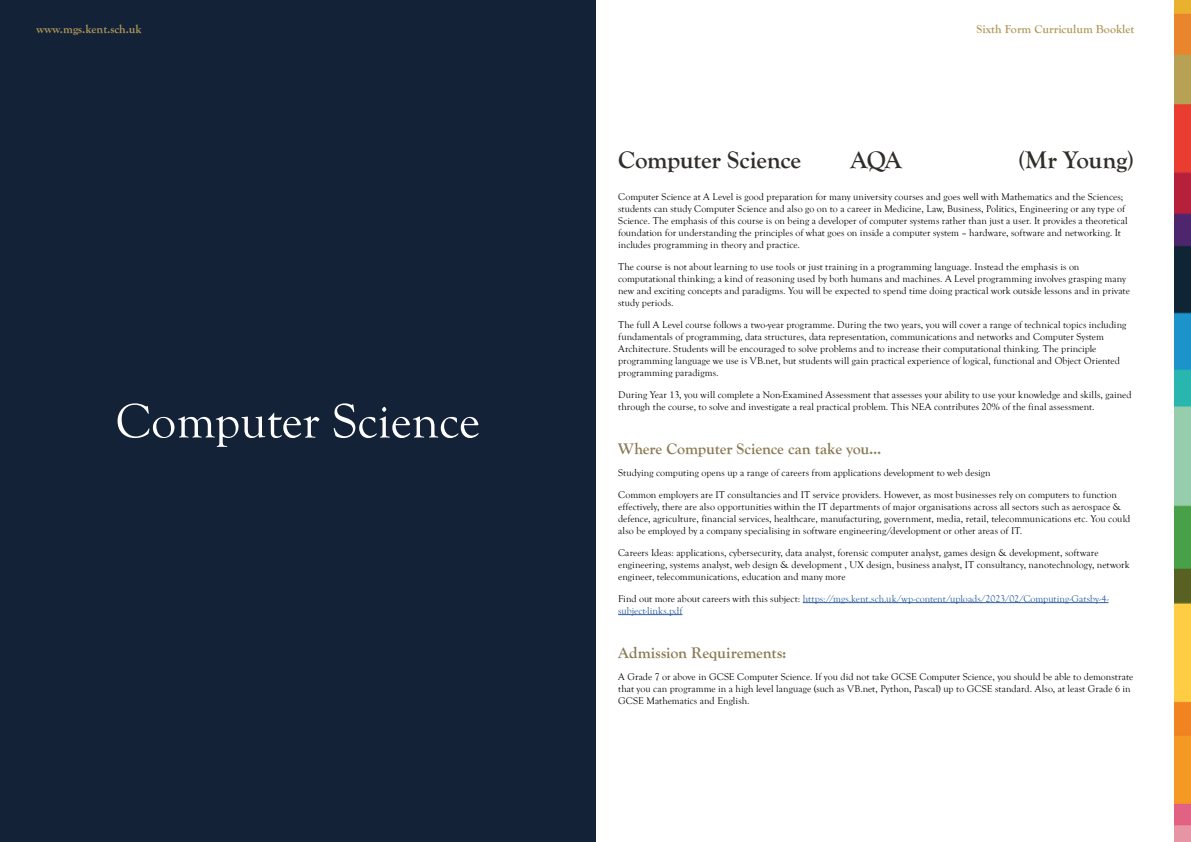
<style>
.page{position:relative;width:1191px;height:842px;background:#fff}
.page>*{position:absolute;margin:0;border:0;box-sizing:border-box;transform-origin:0 0}
.t1{font:50px "Goudy Old Style T";color:#fff}
.t2{font:700 25px "Goudy Old Style T";letter-spacing:-.015em;color:#312e29}
.t3{font:700 16px "Goudy Old Style T";letter-spacing:-.005em;color:#887850}
.t4{font:700 12px "Goudy Old Style T";color:#af995a}
.t5{font:10px/12px "Goudy Old Style T";letter-spacing:.005em;color:#000}
.t6{font:10px/12px "Goudy Old Style T";color:#275b9b}
.s1{color:#000}
</style>
<div class="page">
<div style="left:0;top:0;width:595px;height:842px;background:#132237"></div>
<img style="left:1174px;top:0;width:17px;height:842px">
<hr style="left:803px;top:602px;width:305px;height:1px;background:#275b9b">
<hr style="left:618px;top:614px;width:64px;height:1px;background:#275b9b">
<p class="t4" style="left:37px;top:23px;width:107px">www.mgs.kent.sch.uk</p>
<p class="t4" style="left:976px;top:23px;width:159px">Sixth Form Curriculum Booklet</p>
<h1 class="t1" style="left:116px;top:394px;width:366px">Computer Science</h1>
<h2 class="t2" style="left:618px;top:146px;width:184px">Computer Science</h2>
<h2 class="t2" style="left:850px;top:146px;width:53px">AQA</h2>
<h2 class="t2" style="left:1018px;top:146px;width:118px">(Mr Young)</h2>
<p class="t5" style="left:618px;top:191px;width:511px">Computer Science at A Level is good preparation for many university courses and goes well with Mathematics and the Sciences; students can study Computer Science and also go on to a career in Medicine, Law, Business, Politics, Engineering or any type of Science. The emphasis of this course is on being a developer of computer systems rather than just a user. It provides a theoretical foundation for understanding the principles of what goes on inside a computer system – hardware, software and networking. It includes programming in theory and practice.</p>
<p class="t5" style="left:618px;top:261px;width:513px">The course is not about learning to use tools or just training in a programming language. Instead the emphasis is on computational thinking; a kind of reasoning used by both humans and machines. A Level programming involves grasping many new and exciting concepts and paradigms. You will be expected to spend time doing practical work outside lessons and in private study periods.</p>
<p class="t5" style="left:618px;top:319px;width:510px">The full A Level course follows a two-year programme. During the two years, you will cover a range of technical topics including fundamentals of programming, data structures, data representation, communications and networks and Computer System Architecture. Students will be encouraged to solve problems and to increase their computational thinking. The principle programming language we use is VB.net, but students will gain practical experience of logical, functional and Object Oriented programming paradigms.</p>
<p class="t5" style="left:618px;top:389px;width:515px">During Year 13, you will complete a Non-Examined Assessment that assesses your ability to use your knowledge and skills, gained through the course, to solve and investigate a real practical problem. This NEA contributes 20% of the final assessment.</p>
<h3 class="t3" style="left:618px;top:439px;width:265px">Where Computer Science can take you...</h3>
<p class="t5" style="left:618px;top:467px;width:374px">Studying computing opens up a range of careers from applications development to web design</p>
<p class="t5" style="left:618px;top:489px;width:513px">Common employers are IT consultancies and IT service providers. However, as most businesses rely on computers to function effectively, there are also opportunities within the IT departments of major organisations across all sectors such as aerospace &amp; defence, agriculture, financial services, healthcare, manufacturing, government, media, retail, telecommunications etc. You could also be employed by a company specialising in software engineering/development or other areas of IT.</p>
<p class="t5" style="left:618px;top:547px;width:513px">Careers Ideas: applications, cybersecurity, data analyst, forensic computer analyst, games design &amp; development, software engineering, systems analyst, web design &amp; development , UX design, business analyst, IT consultancy, nanotechnology, network engineer, telecommunications, education and many more</p>
<p class="t6" style="left:618px;top:593px;width:492px"><span class="s1">Find out more about careers with this subject:</span> https://mgs.kent.sch.uk/wp-content/uploads/2023/02/Computing-Gatsby-4- subject-links.pdf</p>
<h3 class="t3" style="left:618px;top:643px;width:170px">Admission Requirements:</h3>
<p class="t5" style="left:618px;top:671px;width:516px">A Grade 7 or above in GCSE Computer Science. If you did not take GCSE Computer Science, you should be able to demonstrate that you can programme in a high level language (such as VB.net, Python, Pascal) up to GCSE standard. Also, at least Grade 6 in<br>GCSE Mathematics and English.</p>
</div>
